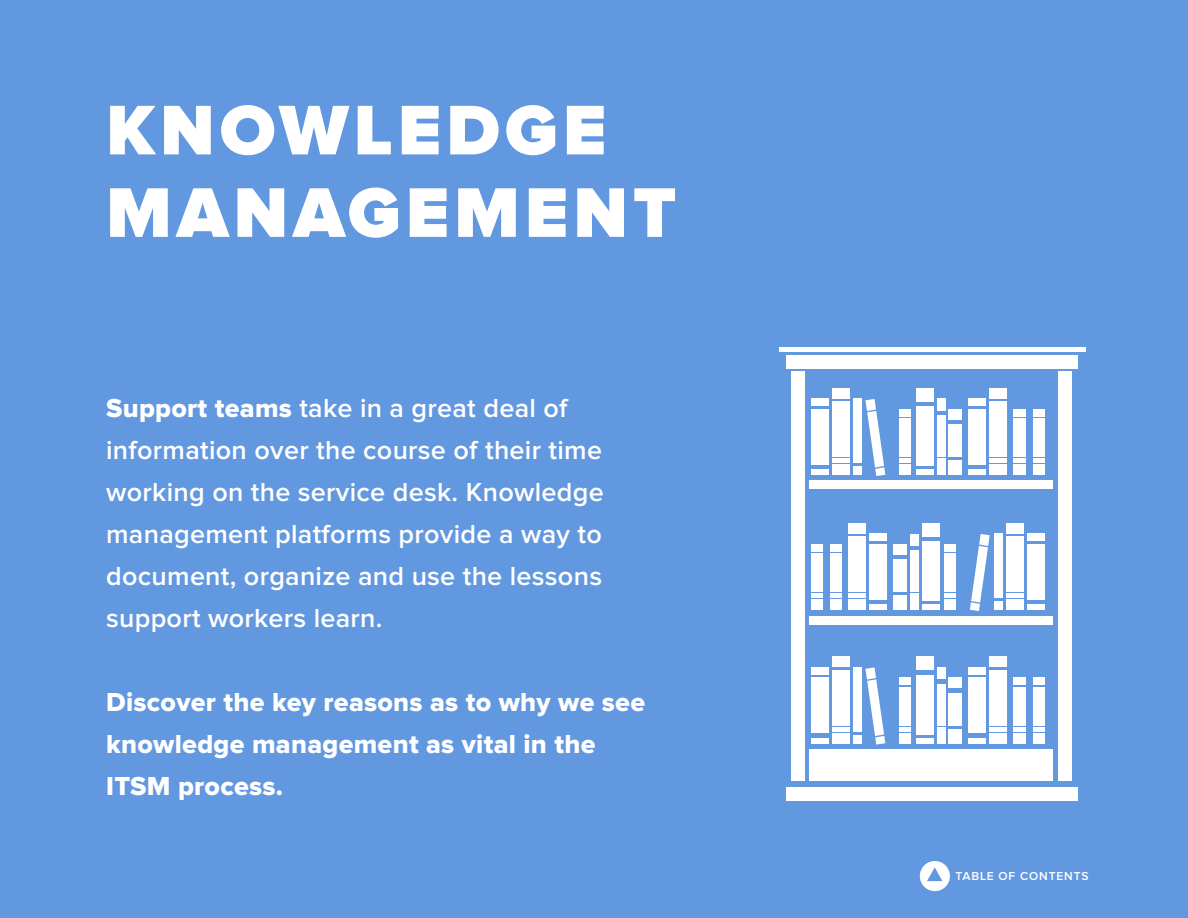
<style>
.page{position:relative;width:1188px;height:918px;background:#6298e0}
.page>*{position:absolute;margin:0;border:0;box-sizing:border-box;transform-origin:0 0}
.t1{font:900 72.75px/82.5px "Proxima Nova";letter-spacing:.07em;color:#fff}
.t2{font:600 27px/42px "Proxima Nova";letter-spacing:.01em;color:#fff}
.t3{font:27px/42px "Proxima Nova Extrabld";letter-spacing:.01em;color:#fff}
.t4{font:600 12px "Proxima Nova";letter-spacing:.07em;color:#fff}
.s1{font-family:"Proxima Nova Extrabld";font-weight:400}
</style>
<div class="page">
<div style="left:791px;top:372px;width:14px;height:409px;background:#fff"></div>
<div style="left:1058px;top:372px;width:14px;height:409px;background:#fff"></div>
<div style="left:809px;top:750px;width:243px;height:31px;background:#fff"></div>
<div style="left:809px;top:616px;width:243px;height:9px;background:#fff"></div>
<div style="left:809px;top:480px;width:243px;height:9px;background:#fff"></div>
<div style="left:787px;top:787px;width:291px;height:14px;background:#fff"></div>
<div style="left:787px;top:355px;width:291px;height:14px;background:#fff"></div>
<hr style="left:779px;top:348px;width:306px;height:4px;background:#fff">
<div style="left:811px;top:667px;width:18px;height:8px;background:#fff"></div>
<div style="left:811px;top:738px;width:18px;height:6px;background:#fff"></div>
<div style="left:811px;top:678px;width:18px;height:55px;background:#fff"></div>
<div style="left:853px;top:735px;width:9px;height:9px;background:#fff"></div>
<div style="left:853px;top:667px;width:9px;height:65px;background:#fff"></div>
<svg style="left:865px;top:667px;width:20px;height:78px"></svg>
<div style="left:832px;top:733px;width:18px;height:11px;background:#fff"></div>
<div style="left:832px;top:657px;width:18px;height:10px;background:#fff"></div>
<div style="left:832px;top:670px;width:18px;height:56px;background:#fff"></div>
<div style="left:832px;top:727px;width:18px;height:5px;background:#fff"></div>
<div style="left:968px;top:667px;width:18px;height:8px;background:#fff"></div>
<div style="left:968px;top:738px;width:18px;height:6px;background:#fff"></div>
<div style="left:968px;top:678px;width:18px;height:55px;background:#fff"></div>
<div style="left:989px;top:733px;width:18px;height:11px;background:#fff"></div>
<div style="left:989px;top:657px;width:18px;height:10px;background:#fff"></div>
<div style="left:989px;top:670px;width:18px;height:56px;background:#fff"></div>
<div style="left:989px;top:727px;width:18px;height:5px;background:#fff"></div>
<div style="left:916px;top:738px;width:18px;height:6px;background:#fff"></div>
<div style="left:916px;top:657px;width:18px;height:13px;background:#fff"></div>
<div style="left:916px;top:675px;width:18px;height:60px;background:#fff"></div>
<div style="left:937px;top:667px;width:9px;height:12px;background:#fff"></div>
<div style="left:937px;top:727px;width:9px;height:17px;background:#fff"></div>
<div style="left:937px;top:684px;width:9px;height:42px;background:#fff"></div>
<div style="left:949px;top:693px;width:13px;height:33px;background:#fff"></div>
<div style="left:949px;top:678px;width:13px;height:10px;background:#fff"></div>
<div style="left:949px;top:729px;width:13px;height:15px;background:#fff"></div>
<div style="left:899px;top:687px;width:12px;height:39px;background:#fff"></div>
<div style="left:899px;top:678px;width:12px;height:7px;background:#fff"></div>
<div style="left:899px;top:733px;width:12px;height:11px;background:#fff"></div>
<div style="left:899px;top:727px;width:12px;height:5px;background:#fff"></div>
<div style="left:1013px;top:687px;width:12px;height:39px;background:#fff"></div>
<div style="left:1013px;top:678px;width:12px;height:7px;background:#fff"></div>
<div style="left:1013px;top:733px;width:12px;height:11px;background:#fff"></div>
<div style="left:1013px;top:727px;width:12px;height:5px;background:#fff"></div>
<div style="left:1033px;top:687px;width:12px;height:39px;background:#fff"></div>
<div style="left:1033px;top:678px;width:12px;height:7px;background:#fff"></div>
<div style="left:1033px;top:733px;width:12px;height:11px;background:#fff"></div>
<div style="left:1033px;top:727px;width:12px;height:5px;background:#fff"></div>
<div style="left:811px;top:399px;width:18px;height:7px;background:#fff"></div>
<div style="left:811px;top:469px;width:18px;height:6px;background:#fff"></div>
<div style="left:811px;top:409px;width:18px;height:56px;background:#fff"></div>
<div style="left:853px;top:466px;width:9px;height:9px;background:#fff"></div>
<div style="left:853px;top:399px;width:9px;height:64px;background:#fff"></div>
<svg style="left:865px;top:399px;width:20px;height:77px"></svg>
<div style="left:832px;top:465px;width:18px;height:10px;background:#fff"></div>
<div style="left:832px;top:388px;width:18px;height:11px;background:#fff"></div>
<div style="left:832px;top:402px;width:18px;height:55px;background:#fff"></div>
<hr style="left:832px;top:459px;width:18px;height:4px;background:#fff">
<div style="left:968px;top:399px;width:18px;height:7px;background:#fff"></div>
<div style="left:968px;top:469px;width:18px;height:6px;background:#fff"></div>
<div style="left:968px;top:409px;width:18px;height:56px;background:#fff"></div>
<div style="left:989px;top:465px;width:18px;height:10px;background:#fff"></div>
<div style="left:989px;top:388px;width:18px;height:11px;background:#fff"></div>
<div style="left:989px;top:402px;width:18px;height:55px;background:#fff"></div>
<hr style="left:989px;top:459px;width:18px;height:4px;background:#fff">
<div style="left:916px;top:469px;width:18px;height:6px;background:#fff"></div>
<div style="left:916px;top:388px;width:18px;height:14px;background:#fff"></div>
<div style="left:916px;top:406px;width:18px;height:60px;background:#fff"></div>
<div style="left:937px;top:399px;width:9px;height:12px;background:#fff"></div>
<div style="left:937px;top:459px;width:9px;height:16px;background:#fff"></div>
<div style="left:937px;top:415px;width:9px;height:42px;background:#fff"></div>
<div style="left:949px;top:424px;width:13px;height:33px;background:#fff"></div>
<div style="left:949px;top:409px;width:13px;height:11px;background:#fff"></div>
<div style="left:949px;top:460px;width:13px;height:15px;background:#fff"></div>
<div style="left:899px;top:418px;width:12px;height:39px;background:#fff"></div>
<div style="left:899px;top:409px;width:12px;height:8px;background:#fff"></div>
<div style="left:899px;top:465px;width:12px;height:10px;background:#fff"></div>
<hr style="left:899px;top:459px;width:12px;height:4px;background:#fff">
<div style="left:1013px;top:418px;width:12px;height:39px;background:#fff"></div>
<div style="left:1013px;top:409px;width:12px;height:8px;background:#fff"></div>
<div style="left:1013px;top:465px;width:12px;height:10px;background:#fff"></div>
<hr style="left:1013px;top:459px;width:12px;height:4px;background:#fff">
<div style="left:1033px;top:418px;width:12px;height:39px;background:#fff"></div>
<div style="left:1033px;top:409px;width:12px;height:8px;background:#fff"></div>
<div style="left:1033px;top:465px;width:12px;height:10px;background:#fff"></div>
<hr style="left:1033px;top:459px;width:12px;height:4px;background:#fff">
<div style="left:1027px;top:534px;width:18px;height:7px;background:#fff"></div>
<div style="left:1027px;top:604px;width:18px;height:6px;background:#fff"></div>
<div style="left:1027px;top:544px;width:18px;height:56px;background:#fff"></div>
<div style="left:994px;top:601px;width:9px;height:9px;background:#fff"></div>
<div style="left:994px;top:534px;width:9px;height:64px;background:#fff"></div>
<svg style="left:970px;top:534px;width:20px;height:77px"></svg>
<div style="left:1006px;top:600px;width:18px;height:10px;background:#fff"></div>
<div style="left:1006px;top:523px;width:18px;height:11px;background:#fff"></div>
<div style="left:1006px;top:537px;width:18px;height:55px;background:#fff"></div>
<hr style="left:1006px;top:594px;width:18px;height:4px;background:#fff">
<div style="left:869px;top:534px;width:18px;height:7px;background:#fff"></div>
<div style="left:869px;top:604px;width:18px;height:6px;background:#fff"></div>
<div style="left:869px;top:544px;width:18px;height:56px;background:#fff"></div>
<div style="left:848px;top:600px;width:18px;height:10px;background:#fff"></div>
<div style="left:848px;top:523px;width:18px;height:11px;background:#fff"></div>
<div style="left:848px;top:537px;width:18px;height:55px;background:#fff"></div>
<hr style="left:848px;top:594px;width:18px;height:4px;background:#fff">
<div style="left:922px;top:604px;width:18px;height:6px;background:#fff"></div>
<div style="left:922px;top:523px;width:18px;height:14px;background:#fff"></div>
<div style="left:922px;top:541px;width:18px;height:60px;background:#fff"></div>
<div style="left:910px;top:534px;width:9px;height:12px;background:#fff"></div>
<div style="left:910px;top:594px;width:9px;height:16px;background:#fff"></div>
<div style="left:910px;top:550px;width:9px;height:42px;background:#fff"></div>
<div style="left:893px;top:559px;width:14px;height:33px;background:#fff"></div>
<div style="left:893px;top:544px;width:14px;height:11px;background:#fff"></div>
<div style="left:893px;top:595px;width:14px;height:15px;background:#fff"></div>
<div style="left:944px;top:553px;width:12px;height:39px;background:#fff"></div>
<div style="left:944px;top:544px;width:12px;height:8px;background:#fff"></div>
<div style="left:944px;top:600px;width:12px;height:10px;background:#fff"></div>
<hr style="left:944px;top:594px;width:12px;height:4px;background:#fff">
<div style="left:830px;top:553px;width:12px;height:39px;background:#fff"></div>
<div style="left:830px;top:544px;width:12px;height:8px;background:#fff"></div>
<div style="left:830px;top:600px;width:12px;height:10px;background:#fff"></div>
<hr style="left:830px;top:594px;width:12px;height:4px;background:#fff">
<div style="left:811px;top:553px;width:12px;height:39px;background:#fff"></div>
<div style="left:811px;top:544px;width:12px;height:8px;background:#fff"></div>
<div style="left:811px;top:600px;width:12px;height:10px;background:#fff"></div>
<hr style="left:811px;top:594px;width:12px;height:4px;background:#fff">
<svg style="left:920px;top:861px;width:30px;height:30px"></svg>
<h1 class="t1" style="left:106px;top:92px;width:556px">KNOWLEDGE<br>MANAGEMENT</h1>
<p class="t2" style="left:106px;top:388px;width:499px"><span class="s1">Support teams</span> take in a great deal of information over the course of their time working on the service desk. Knowledge management platforms provide a way to document, organize and use the lessons support workers learn.</p>
<p class="t3" style="left:106px;top:682px;width:540px">Discover the key reasons as to why we see knowledge management as vital in the<br>ITSM process.</p>
<p class="t4" style="left:956px;top:871px;width:127px">Table of Contents</p>
</div>
